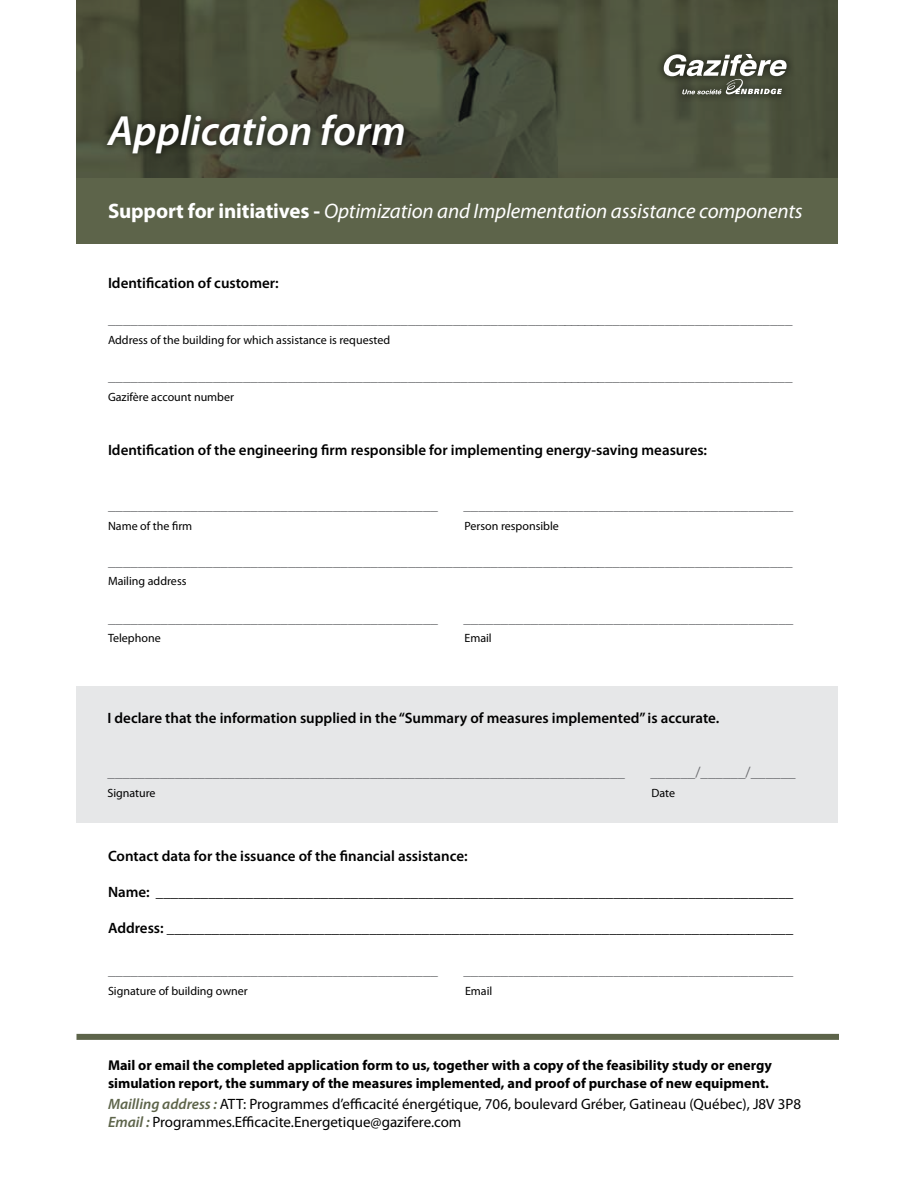
<style>
.page{position:relative;width:918px;height:1188px;background:#fff}
.page>*{position:absolute;margin:0;border:0;box-sizing:border-box;transform-origin:0 0}
.t1{font:italic 600 42.45px "Myriad Pro";color:#fff}
.t2{font:italic 21px "Myriad Pro";letter-spacing:-.01em;color:#fff}
.t3{font:15px "Myriad Pro";color:#6d6e71}
.t4{font:600 15px "Myriad Pro";color:#000}
.t5{font:15px/18px "Myriad Pro";color:#000}
.t6{font:700 14.25px/18px "Myriad Pro";color:#000}
.t7{font:12px "Myriad Pro";color:#000}
.s1{font-weight:700;font-style:normal}
.s2{font-weight:600;font-style:italic;color:#5d644a}
</style>
<div class="page">
<svg style="left:76px;top:0;width:762px;height:178px;background:#4b4f39"></svg>
<div style="left:100px;top:107px;width:312px;height:55px;background:#000;opacity:.75"></div>
<div style="left:656px;top:46px;width:138px;height:56px;background:#000;opacity:.75"></div>
<svg style="left:664px;top:54px;width:123px;height:40px"></svg>
<div style="left:76px;top:178px;width:762px;height:66px;background:#5d644a"></div>
<div style="left:76px;top:1034px;width:763px;height:6px;background:#5d644a"></div>
<div style="left:76px;top:686px;width:762px;height:137px;background:#e6e7e8"></div>
<h1 class="t1" style="left:108px;top:104px;width:299px">Application form</h1>
<h2 class="t2" style="left:108px;top:198px;width:696px"><span class="s1">Support for initiatives -</span> Optimization and Implementation assistance components</h2>
<p class="t4" style="left:108px;top:274px;width:172px">Identification of customer:</p>
<p class="t3" style="left:108px;top:311px;width:686px">____________________________________________________________________________________________</p>
<p class="t7" style="left:108px;top:333px;width:284px">Address of the building for which assistance is requested</p>
<p class="t3" style="left:108px;top:368px;width:686px">____________________________________________________________________________________________</p>
<p class="t7" style="left:108px;top:390px;width:128px">Gazifère account number</p>
<p class="t4" style="left:108px;top:440px;width:601px">Identification of the engineering firm responsible for implementing energy-saving measures:</p>
<p class="t3" style="left:108px;top:497px;width:331px">____________________________________________</p>
<p class="t3" style="left:463px;top:497px;width:331px">____________________________________________</p>
<p class="t7" style="left:108px;top:519px;width:86px">Name of the firm</p>
<p class="t7" style="left:464px;top:519px;width:96px">Person responsible</p>
<p class="t3" style="left:108px;top:553px;width:686px">____________________________________________________________________________________________</p>
<p class="t7" style="left:108px;top:575px;width:80px">Mailing address</p>
<p class="t3" style="left:108px;top:610px;width:331px">____________________________________________</p>
<p class="t3" style="left:463px;top:610px;width:331px">____________________________________________</p>
<p class="t7" style="left:108px;top:632px;width:54px">Telephone</p>
<p class="t7" style="left:464px;top:632px;width:29px">Email</p>
<p class="t4" style="left:108px;top:709px;width:613px">I declare that the information supplied in the “Summary of measures implemented” is accurate.</p>
<p class="t3" style="left:108px;top:764px;width:519px">_____________________________________________________________________</p>
<p class="t3" style="left:650px;top:764px;width:147px">______/______/______</p>
<p class="t7" style="left:108px;top:786px;width:50px">Signature</p>
<p class="t7" style="left:651px;top:786px;width:25px">Date</p>
<p class="t4" style="left:108px;top:846px;width:361px">Contact data for the issuance of the financial assistance:</p>
<p class="t4" style="left:108px;top:882px;width:687px">Name: _____________________________________________________________________________________</p>
<p class="t4" style="left:108px;top:918px;width:687px">Address: ____________________________________________________________________________________</p>
<p class="t3" style="left:108px;top:962px;width:331px">____________________________________________</p>
<p class="t3" style="left:463px;top:962px;width:331px">____________________________________________</p>
<p class="t7" style="left:108px;top:984px;width:141px">Signature of building owner</p>
<p class="t7" style="left:465px;top:984px;width:29px">Email</p>
<p class="t6" style="left:108px;top:1056px;width:665px">Mail or email the completed application form to us, together with a copy of the feasibility study or energy simulation report, the summary of the measures implemented, and proof of purchase of new equipment.</p>
<p class="t5" style="left:108px;top:1096px;width:695px"><span class="s2">Mailling address :</span> ATT: Programmes d’efficacité énergétique, 706, boulevard Gréber, Gatineau (Québec), J8V 3P8<br><span class="s2">Email :</span> Programmes.Efficacite.Energetique@gazifere.com</p>
</div>
